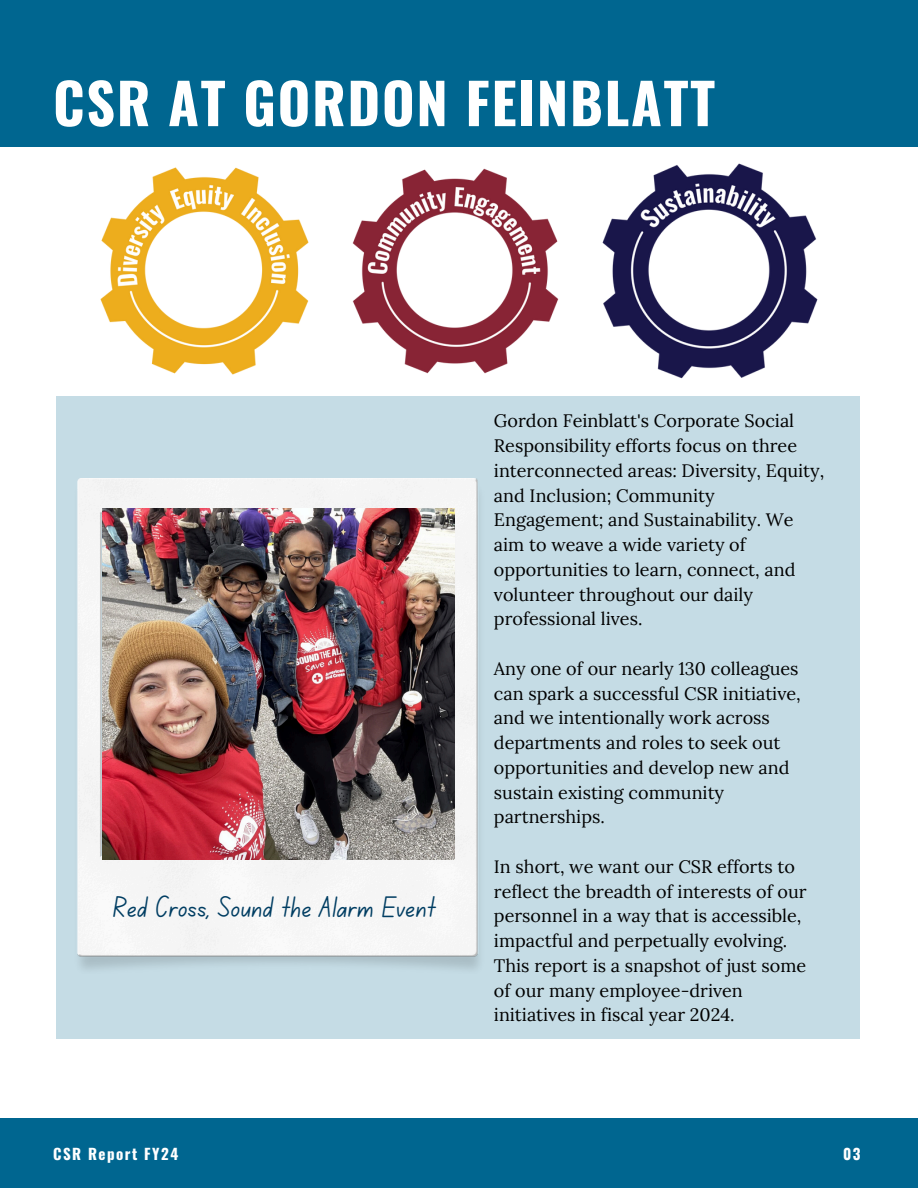
<style>
.page{position:relative;width:918px;height:1188px;background:#fff}
.page>*{position:absolute;margin:0;border:0;box-sizing:border-box;transform-origin:0 0}
.t1{font:700 56.1px "Oswald";letter-spacing:.03em;color:#fff}
.t2{font:30px "Canva School Font";color:#003d62}
.t3{font:18px/24.8px "Lora";color:#000}
.t4{font:700 15px "Oswald";letter-spacing:.1em;color:#fff}
</style>
<div class="page">
<div style="left:0;top:1118px;width:918px;height:70px;background:#006690"></div>
<img style="left:100px;top:167px;width:209px;height:208px">
<img style="left:352px;top:168px;width:207px;height:206px">
<img style="left:602px;top:163px;width:216px;height:216px">
<div style="left:57px;top:396px;width:803px;height:643px;background:#c5dce5"></div>
<div style="left:0;top:0;width:918px;height:147px;background:#006690"></div>
<img style="left:77px;top:478px;width:403px;height:491px">
<img style="left:102px;top:508px;width:352px;height:351px">
<h1 class="t1" style="left:53px;top:59px;width:664px">CSR AT GORDON FEINBLATT</h1>
<h2 class="t2" style="left:113px;top:894px;width:324px">Red Cross, Sound the Alarm Event</h2>
<p class="t3" style="left:494px;top:408px;width:332px">Gordon Feinblatt's Corporate Social Responsibility efforts focus on three interconnected areas: Diversity, Equity, and Inclusion; Community Engagement; and Sustainability. We aim to weave a wide variety of opportunities to learn, connect, and volunteer throughout our daily professional lives.</p>
<p class="t3" style="left:494px;top:656px;width:308px">Any one of our nearly 130 colleagues can spark a successful CSR initiative, and we intentionally work across departments and roles to seek out opportunities and develop new and sustain existing community partnerships.</p>
<p class="t3" style="left:494px;top:854px;width:314px">In short, we want our CSR efforts to reflect the breadth of interests of our personnel in a way that is accessible, impactful and perpetually evolving.<br>This report is a snapshot of just some of our many employee-driven initiatives in fiscal year 2024.</p>
<p class="t4" style="left:53px;top:1142px;width:127px">CSR Report FY24</p>
<p class="t4" style="left:843px;top:1142px;width:19px">03</p>
</div>
